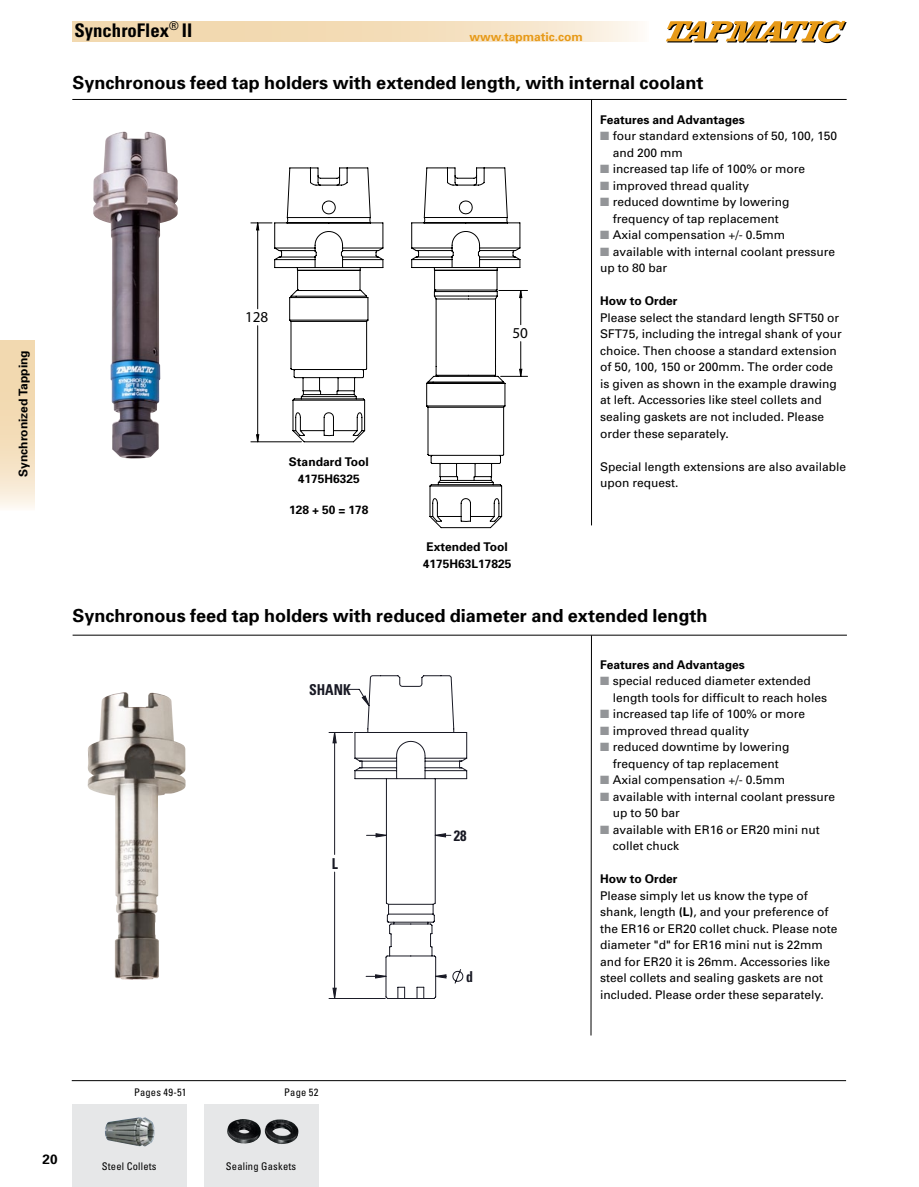
<style>
.page{position:relative;width:919px;height:1187px;background:#fff}
.page>*{position:absolute;margin:0;border:0;box-sizing:border-box;transform-origin:0 0}
.Modellbezeichnung{font:700 condensed 18.75px "Univers";color:#000}
.Haupttitel_12{font:700 18px "Univers";color:#000}
.t1{font:15.15px "Arial";color:#000}
.t2{font:700 condensed 15px "Univers";color:#181924;scale:.93 1}
.t3{font:700 condensed 15px "Univers";color:#181924;scale:.96 1}
.t4{font:700 condensed 15px "Univers";color:#181924;scale:.91 1}
.t5{font:700 condensed 15px "Univers";color:#181924;scale:.92 1}
.t6{font:700 13.5px "Univers";color:#000}
.Grundschrift{font:12px/16.5px "Univers";color:#000}
.Zwischentitel{font:700 12px "Univers";color:#000}
.Register{font:700 12px "Univers";color:#000}
.t7{font:700 12px "Univers";color:#e79a18}
.Tabelle_condensed{font:condensed 10.5px "Univers";letter-spacing:.02em;color:#000}
.s1{color:#939598}
.s2{font-weight:700}
</style>
<div class="page">
<svg style="left:72px;top:21px;width:566px;height:20px;background:#f4dfbd"></svg>
<svg style="left:666px;top:21px;width:180px;height:22px"></svg>
<hr style="left:72px;top:99px;width:774px;height:1px;background:#000">
<svg style="left:411px;top:167px;width:116px;height:361px"></svg>
<svg style="left:251px;top:167px;width:133px;height:276px"></svg>
<svg style="left:0;top:340px;width:34px;height:168px;background:#f4dfbd"></svg>
<img style="left:87px;top:692px;width:98px;height:287px">
<hr style="left:72px;top:1080px;width:774px;height:1px;background:#000">
<div style="left:204px;top:1104px;width:114px;height:82px;background:#e6e7e8"></div>
<div style="left:72px;top:1104px;width:115px;height:82px;background:#e6e7e8"></div>
<img style="left:105px;top:1117px;width:49px;height:29px">
<img style="left:227px;top:1119px;width:71px;height:25px">
<svg style="left:332px;top:675px;width:131px;height:323px"></svg>
<svg style="left:590px;top:646px;width:1px;height:389px"></svg>
<hr style="left:73px;top:635px;width:773px;height:1px;background:#000">
<img style="left:93px;top:131px;width:85px;height:327px">
<hr style="left:591px;top:99px;width:1px;height:426px;background:#000">
<p class="Register" style="left:16px;top:477px;width:128px;rotate:-90deg">Synchronized Tapping</p>
<p class="Modellbezeichnung" style="left:74px;top:19px;width:119px">SynchroFlex<sup>®</sup> II</p>
<p class="t7" style="left:469px;top:29px;width:115px">www.tapmatic.com</p>
<p class="Haupttitel_12" style="left:73px;top:71px;width:632px">Synchronous feed tap holders with extended length, with internal coolant</p>
<p class="t1" style="left:245px;top:308px;width:25px">128</p>
<p class="Zwischentitel" style="left:289px;top:454px;width:81px">Standard Tool</p>
<p class="Zwischentitel" style="left:298px;top:470px;width:64px">4175H6325</p>
<p class="Zwischentitel" style="left:289px;top:502px;width:81px">128 + 50 = 178</p>
<p class="t1" style="left:512px;top:324px;width:17px">50</p>
<p class="Zwischentitel" style="left:426px;top:539px;width:83px">Extended Tool</p>
<p class="Zwischentitel" style="left:423px;top:556px;width:90px">4175H63L17825</p>
<p class="Zwischentitel" style="left:600px;top:112px;width:146px">Features and Advantages</p>
<p class="Grundschrift" style="left:613px;top:128px;width:226px;text-indent:-13px"><span class="s1">■</span> four standard extensions of 50, 100, 150 and 200 mm</p>
<p class="Grundschrift" style="left:600px;top:161px;width:206px"><span class="s1">■</span> increased tap life of 100% or more</p>
<p class="Grundschrift" style="left:600px;top:177px;width:150px"><span class="s1">■</span> improved thread quality</p>
<p class="Grundschrift" style="left:600px;top:194px;width:191px"><span class="s1">■</span> reduced downtime by lowering</p>
<p class="Grundschrift" style="left:613px;top:210px;width:167px">frequency of tap replacement</p>
<p class="Grundschrift" style="left:600px;top:227px;width:186px"><span class="s1">■</span> Axial compensation +/- 0.5mm</p>
<p class="Grundschrift" style="left:600px;top:243px;width:236px"><span class="s1">■</span> available with internal coolant pressure up to 80 bar</p>
<p class="Zwischentitel" style="left:600px;top:293px;width:79px">How to Order</p>
<p class="Grundschrift" style="left:600px;top:309px;width:243px">Please select the standard length SFT50 or SFT75, including the intregal shank of your choice. Then choose a standard extension of 50, 100, 150 or 200mm. The order code is given as shown in the example drawing at left. Accessories like steel collets and sealing gaskets are not included. Please order these separately.</p>
<p class="Grundschrift" style="left:600px;top:458px;width:247px">Special length extensions are also available upon request.</p>
<p class="Haupttitel_12" style="left:73px;top:604px;width:636px">Synchronous feed tap holders with reduced diameter and extended length</p>
<p class="t2" style="left:309px;top:680px;width:46px">SHANK</p>
<p class="t4" style="left:332px;top:854px;width:8px">L</p>
<p class="t3" style="left:453px;top:826px;width:15px">28</p>
<p class="t5" style="left:466px;top:967px;width:9px">d</p>
<p class="Zwischentitel" style="left:600px;top:656px;width:146px">Features and Advantages</p>
<p class="Grundschrift" style="left:600px;top:672px;width:212px"><span class="s1">■</span> special reduced diameter extended</p>
<p class="Grundschrift" style="left:613px;top:689px;width:215px">length tools for difficult to reach holes</p>
<p class="Grundschrift" style="left:600px;top:705px;width:206px"><span class="s1">■</span> increased tap life of 100% or more</p>
<p class="Grundschrift" style="left:600px;top:722px;width:150px"><span class="s1">■</span> improved thread quality</p>
<p class="Grundschrift" style="left:600px;top:738px;width:191px"><span class="s1">■</span> reduced downtime by lowering</p>
<p class="Grundschrift" style="left:613px;top:755px;width:167px">frequency of tap replacement</p>
<p class="Grundschrift" style="left:600px;top:771px;width:186px"><span class="s1">■</span> Axial compensation +/- 0.5mm</p>
<p class="Grundschrift" style="left:600px;top:788px;width:236px"><span class="s1">■</span> available with internal coolant pressure</p>
<p class="Grundschrift" style="left:613px;top:804px;width:69px">up to 50 bar</p>
<p class="Grundschrift" style="left:600px;top:821px;width:221px"><span class="s1">■</span> available with ER16 or ER20 mini nut</p>
<p class="Grundschrift" style="left:613px;top:837px;width:68px">collet chuck</p>
<p class="Zwischentitel" style="left:600px;top:871px;width:79px">How to Order</p>
<p class="Grundschrift" style="left:600px;top:887px;width:239px">Please simply let us know the type of shank, length <span class="s2">(L)</span>, and your preference of the ER16 or ER20 collet chuck. Please note diameter "d" for ER16 mini nut is 22mm and for ER20 it is 26mm. Accessories like steel collets and sealing gaskets are not included. Please order these separately.</p>
<p class="t6" style="left:43px;top:1150px;width:17px">20</p>
<p class="Tabelle_condensed" style="left:134px;top:1085px;width:54px">Pages 49-51</p>
<p class="Tabelle_condensed" style="left:284px;top:1085px;width:36px">Page 52</p>
<p class="Tabelle_condensed" style="left:102px;top:1159px;width:56px">Steel Collets</p>
<p class="Tabelle_condensed" style="left:226px;top:1159px;width:72px">Sealing Gaskets</p>
</div>
